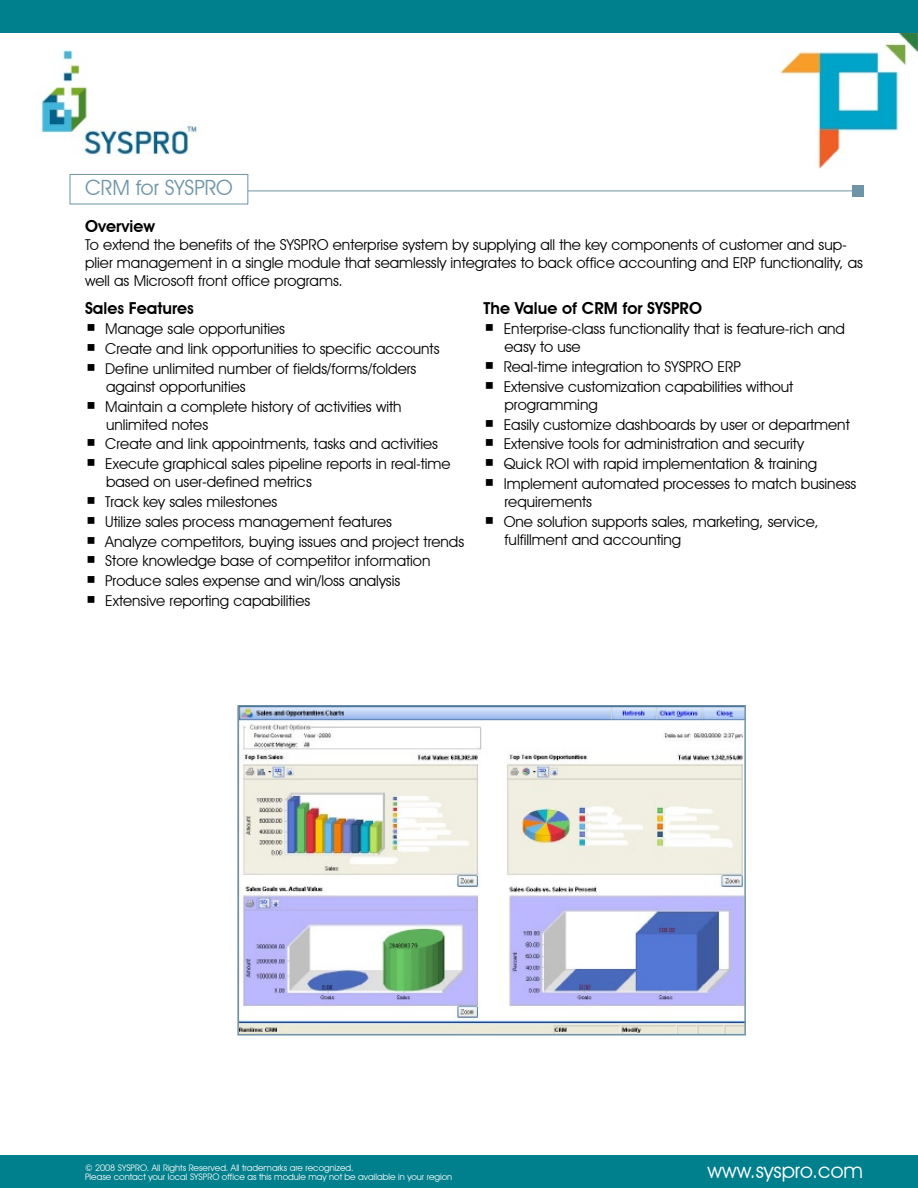
<style>
.page{position:relative;width:918px;height:1188px;background:#fff}
.page>*{position:absolute;margin:0;border:0;box-sizing:border-box;transform-origin:0 0}
.t1{font:21px "Avant Garde IT Cby BT";color:#fff}
.t2{font:21px "Avant Garde IT Cby BT";letter-spacing:-.01em;color:#6e94a7}
.t3{font:600 16.5px "Avant Garde IT Cby BT";color:#000}
.t4{font:15px/19.8px "Avant Garde IT Cby BT";color:#000}
.t5{font:9px/9.1px "Avant Garde IT Cby BT";color:#fff}
</style>
<div class="page">
<img style="left:780px;top:33px;width:138px;height:135px">
<div style="left:1px;top:1155px;width:917px;height:33px;background:#007f8c"></div>
<img style="left:41px;top:50px;width:156px;height:131px">
<div style="left:0;top:0;width:918px;height:33px;background:#007f8c"></div>
<hr style="left:225px;top:191px;width:639px;height:1px;background:#6e94a7">
<div style="left:70px;top:174px;width:178px;height:30px;background:#fff"></div>
<div style="left:70px;top:174px;width:178px;height:30px;border:1px solid #6e94a7"></div>
<div style="left:853px;top:185px;width:11px;height:11px;background:#6e94a7"></div>
<img style="left:240px;top:708px;width:503px;height:325px">
<div style="left:237px;top:705px;width:509px;height:331px;border:2px solid #6e94a7"></div>
<h1 class="t2" style="left:85px;top:175px;width:149px">CRM for SYSPRO</h1>
<p class="t3" style="left:85px;top:216px;width:72px">Overview</p>
<p class="t4" style="left:85px;top:236px;width:779px;line-height:18px">To extend the benefits of the SYSPRO enterprise system by supplying all the key components of customer and sup&shy;plier management in a single module that seamlessly integrates to back office accounting and ERP functionality, as well as Microsoft front office programs.</p>
<p class="t3" style="left:85px;top:299px;width:110px">Sales Features</p>
<p class="t4" style="left:105px;top:319px;width:336px">Manage sale opportunities<br>Create and link opportunities to specific accounts<br>Define unlimited number of fields/forms/folders</p>
<p class="t4" style="left:105px;top:376px;width:298px">against opportunities<br>Maintain a complete history of activities with</p>
<p class="t4" style="left:105px;top:414px;width:347px">unlimited notes<br>Create and link appointments, tasks and activities<br>Execute graphical sales pipeline reports in real-time</p>
<p class="t4" style="left:105px;top:472px;width:360px">based on user-defined metrics<br>Track key sales milestones<br>Utilize sales process management features<br>Analyze competitors, buying issues and project trends Store knowledge base of competitor information Produce sales expense and win/loss analysis<br>Extensive reporting capabilities</p>
<p class="t3" style="left:484px;top:299px;width:220px">The Value of CRM for SYSPRO</p>
<p class="t4" style="left:504px;top:320px;width:343px;line-height:18px">Enterprise-class functionality that is feature-rich and easy to use</p>
<p class="t4" style="left:504px;top:357px;width:291px">Real-time integration to SYSPRO ERP<br>Extensive customization capabilities without</p>
<p class="t4" style="left:504px;top:394px;width:354px">programming<br>Easily customize dashboards by user or department Extensive tools for administration and security<br>Quick ROI with rapid implementation &amp; training Implement automated processes to match business</p>
<p class="t4" style="left:504px;top:492px;width:316px">requirements<br>One solution supports sales, marketing, service,</p>
<p class="t4" style="left:505px;top:529px;width:178px">fulfillment and accounting</p>
<p class="t5" style="left:85px;top:1163px;width:369px">© 2008 SYSPRO. All Rights Reserved. All trademarks are recognized.<br>Please contact your local SYSPRO office as this module may not be available in your region</p>
<h1 class="t1" style="left:708px;top:1158px;width:157px">www.syspro.com</h1>
</div>
